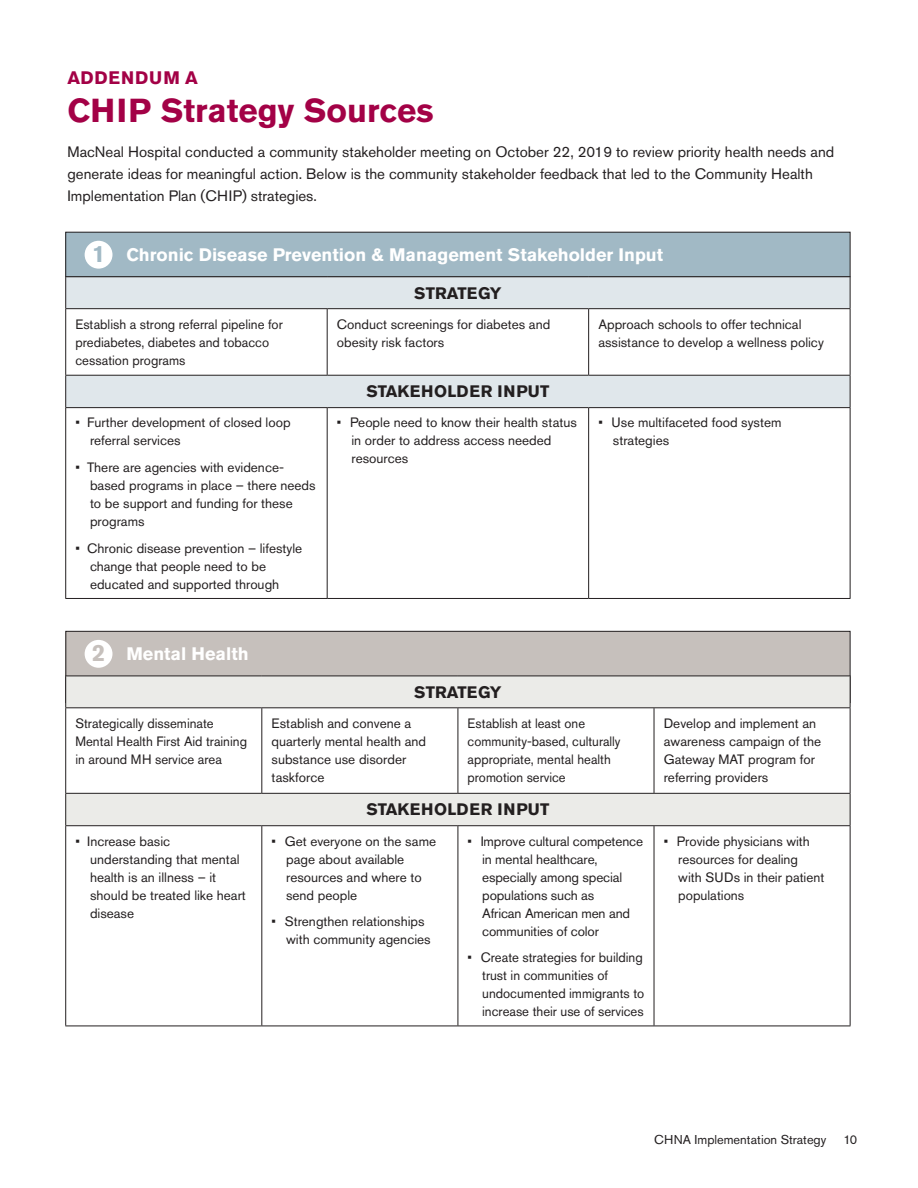
<style>
.page{position:relative;width:918px;height:1188px;background:#fff}
.page>*{position:absolute;margin:0;border:0;box-sizing:border-box;transform-origin:0 0}
.t1{font:700 33px "Akzidenz Grotesk Pro";color:#a30146}
.FACT_HEADERS{font:700 23.4px "Akzidenz Grotesk Pro";color:#c6c0bc}
.FACT_HEADERS-2{font:700 23.4px "Akzidenz Grotesk Pro";color:#a1b9c5}
.FACT_HEADERS-3{font:700 18px "Akzidenz Grotesk Pro";color:#fff}
.t2{font:700 18px "Akzidenz Grotesk Pro";letter-spacing:.05em;color:#a30146}
.TEXT{font:700 16.5px "Akzidenz Grotesk Pro";letter-spacing:.01em;color:#231f20}
.TEXT-2{font:15px/21.8px "Akzidenz Grotesk Pro";color:#231f20}
.FACTS{font:13.5px/18px "Akzidenz Grotesk Pro";color:#231f20}
.TEXT-3{font:13.5px/18px "Akzidenz Grotesk Pro";color:#231f20}
.TEXT-4{font:13.5px/18px "Akzidenz Grotesk Pro";color:#231f20;scale:.96 1}
.t3{font:12.75px "Akzidenz Grotesk Pro";color:#231f20}
</style>
<div class="page">
<div style="left:66px;top:631px;width:784px;height:72px;background:#c6c0bc"></div>
<div style="left:65px;top:631px;width:785px;height:72px;border:1px solid #231f20"></div>
<div style="left:66px;top:677px;width:784px;height:30px;background:#ebebe8"></div>
<svg style="left:66px;top:708px;width:784px;height:318px"></svg>
<hr style="left:65px;top:676px;width:197px;height:1px;background:#231f20">
<hr style="left:65px;top:676px;width:1px;height:31px;background:#231f20">
<hr style="left:262px;top:676px;width:196px;height:1px;background:#231f20">
<hr style="left:458px;top:676px;width:196px;height:1px;background:#231f20">
<hr style="left:654px;top:676px;width:197px;height:1px;background:#231f20">
<hr style="left:850px;top:676px;width:1px;height:31px;background:#231f20">
<hr style="left:65px;top:707px;width:197px;height:1px;background:#231f20">
<hr style="left:65px;top:708px;width:1px;height:85px;background:#231f20">
<hr style="left:262px;top:707px;width:196px;height:1px;background:#231f20">
<hr style="left:261px;top:708px;width:1px;height:85px;background:#231f20">
<hr style="left:458px;top:707px;width:196px;height:1px;background:#231f20">
<hr style="left:458px;top:708px;width:1px;height:85px;background:#231f20">
<hr style="left:654px;top:707px;width:197px;height:1px;background:#231f20">
<hr style="left:654px;top:708px;width:1px;height:85px;background:#231f20">
<hr style="left:850px;top:708px;width:1px;height:85px;background:#231f20">
<hr style="left:65px;top:793px;width:197px;height:1px;background:#231f20">
<hr style="left:65px;top:794px;width:1px;height:31px;background:#231f20">
<hr style="left:262px;top:793px;width:196px;height:1px;background:#231f20">
<hr style="left:458px;top:793px;width:196px;height:1px;background:#231f20">
<hr style="left:654px;top:793px;width:197px;height:1px;background:#231f20">
<hr style="left:850px;top:794px;width:1px;height:31px;background:#231f20">
<hr style="left:65px;top:825px;width:197px;height:1px;background:#231f20">
<hr style="left:65px;top:826px;width:1px;height:200px;background:#231f20">
<hr style="left:262px;top:825px;width:196px;height:1px;background:#231f20">
<hr style="left:261px;top:826px;width:1px;height:200px;background:#231f20">
<hr style="left:458px;top:825px;width:196px;height:1px;background:#231f20">
<hr style="left:458px;top:826px;width:1px;height:200px;background:#231f20">
<hr style="left:654px;top:825px;width:197px;height:1px;background:#231f20">
<hr style="left:654px;top:826px;width:1px;height:200px;background:#231f20">
<hr style="left:850px;top:826px;width:1px;height:200px;background:#231f20">
<hr style="left:65px;top:1026px;width:197px;height:1px;background:#231f20">
<hr style="left:262px;top:1026px;width:196px;height:1px;background:#231f20">
<hr style="left:458px;top:1026px;width:196px;height:1px;background:#231f20">
<hr style="left:654px;top:1026px;width:197px;height:1px;background:#231f20">
<div style="left:85px;top:640px;width:27px;height:28px;background:#fff;border-radius:50%"></div>
<div style="left:66px;top:232px;width:784px;height:45px;background:#a1b9c5"></div>
<div style="left:65px;top:232px;width:785px;height:45px;border:1px solid #231f20"></div>
<div style="left:66px;top:277px;width:784px;height:31px;background:#e0e7eb"></div>
<svg style="left:66px;top:309px;width:784px;height:289px"></svg>
<hr style="left:65px;top:276px;width:262px;height:1px;background:#231f20">
<hr style="left:65px;top:277px;width:1px;height:31px;background:#231f20">
<hr style="left:327px;top:276px;width:262px;height:1px;background:#231f20">
<hr style="left:589px;top:276px;width:261px;height:1px;background:#231f20">
<hr style="left:850px;top:277px;width:1px;height:31px;background:#231f20">
<hr style="left:65px;top:308px;width:262px;height:1px;background:#231f20">
<hr style="left:65px;top:309px;width:1px;height:66px;background:#231f20">
<hr style="left:327px;top:308px;width:262px;height:1px;background:#231f20">
<hr style="left:327px;top:309px;width:1px;height:66px;background:#231f20">
<hr style="left:589px;top:308px;width:261px;height:1px;background:#231f20">
<hr style="left:588px;top:309px;width:1px;height:66px;background:#231f20">
<hr style="left:850px;top:309px;width:1px;height:66px;background:#231f20">
<hr style="left:65px;top:375px;width:262px;height:1px;background:#231f20">
<hr style="left:65px;top:376px;width:1px;height:31px;background:#231f20">
<hr style="left:327px;top:375px;width:262px;height:1px;background:#231f20">
<hr style="left:589px;top:375px;width:261px;height:1px;background:#231f20">
<hr style="left:850px;top:376px;width:1px;height:31px;background:#231f20">
<hr style="left:65px;top:407px;width:262px;height:1px;background:#231f20">
<hr style="left:65px;top:408px;width:1px;height:190px;background:#231f20">
<hr style="left:327px;top:407px;width:262px;height:1px;background:#231f20">
<hr style="left:327px;top:408px;width:1px;height:190px;background:#231f20">
<hr style="left:589px;top:407px;width:261px;height:1px;background:#231f20">
<hr style="left:588px;top:408px;width:1px;height:190px;background:#231f20">
<hr style="left:850px;top:408px;width:1px;height:190px;background:#231f20">
<hr style="left:65px;top:598px;width:262px;height:1px;background:#231f20">
<hr style="left:327px;top:598px;width:262px;height:1px;background:#231f20">
<hr style="left:589px;top:598px;width:261px;height:1px;background:#231f20">
<div style="left:85px;top:241px;width:27px;height:28px;background:#fff;border-radius:50%"></div>
<p class="t2" style="left:68px;top:66px;width:132px">ADDENDUM A</p>
<p class="t1" style="left:68px;top:89px;width:368px">CHIP Strategy Sources</p>
<p class="TEXT-2" style="left:68px;top:141px;width:768px">MacNeal Hospital conducted a community stakeholder meeting on October 22, 2019 to review priority health needs and generate ideas for meaningful action. Below is the community stakeholder feedback that led to the Community Health<br>Implementation Plan (CHIP) strategies.</p>
<p class="FACT_HEADERS-2" style="left:92px;top:239px;width:15px">1</p>
<p class="FACT_HEADERS-3" style="left:126px;top:243px;width:538px">Chronic Disease Prevention &amp; Management Stakeholder Input</p>
<p class="TEXT" style="left:414px;top:282px;width:89px">STRATEGY</p>
<p class="TEXT-3" style="left:75px;top:315px;width:209px">Establish a strong referral pipeline for prediabetes, diabetes and tobacco cessation programs</p>
<p class="TEXT-3" style="left:337px;top:315px;width:215px">Conduct screenings for diabetes and obesity risk factors</p>
<p class="TEXT-3" style="left:598px;top:315px;width:227px">Approach schools to offer technical assistance to develop a wellness policy</p>
<p class="TEXT" style="left:366px;top:381px;width:185px">STAKEHOLDER INPUT</p>
<p class="FACTS" style="left:90px;top:414px;width:202px;text-indent:-15px">• Further development of closed loop referral services</p>
<p class="FACTS" style="left:90px;top:458px;width:227px;text-indent:-15px">• There are agencies with evidence&shy;based programs in place – there needs to be support and funding for these programs</p>
<p class="FACTS" style="left:90px;top:539px;width:214px;text-indent:-15px">• Chronic disease prevention – lifestyle change that people need to be educated and supported through</p>
<p class="FACTS" style="left:351px;top:414px;width:227px;text-indent:-15px">• People need to know their health status in order to address access needed resources</p>
<p class="FACTS" style="left:613px;top:414px;width:170px;text-indent:-15px">• Use multifaceted food system strategies</p>
<p class="FACT_HEADERS" style="left:92px;top:638px;width:15px">2</p>
<p class="FACT_HEADERS-3" style="left:126px;top:642px;width:124px">Mental Health</p>
<p class="TEXT" style="left:414px;top:682px;width:89px">STRATEGY</p>
<p class="TEXT-3" style="left:75px;top:714px;width:173px">Strategically disseminate<br>Mental Health First Aid training in around MH service area</p>
<p class="TEXT-3" style="left:272px;top:714px;width:156px">Establish and convene a quarterly mental health and substance use disorder taskforce</p>
<p class="TEXT-4" style="left:468px;top:714px;width:161px">Establish at least one community-based, culturally appropriate, mental health promotion service</p>
<p class="TEXT-3" style="left:664px;top:714px;width:159px">Develop and implement an awareness campaign of the<br>Gateway MAT program for referring providers</p>
<p class="TEXT" style="left:366px;top:799px;width:185px">STAKEHOLDER INPUT</p>
<p class="FACTS" style="left:90px;top:832px;width:157px;text-indent:-15px">• Increase basic understanding that mental health is an illness – it should be treated like heart disease</p>
<p class="FACTS" style="left:286px;top:832px;width:151px;text-indent:-15px">• Get everyone on the same page about available resources and where to send people</p>
<p class="FACTS" style="left:286px;top:912px;width:146px;text-indent:-15px">• Strengthen relationships with community agencies</p>
<p class="FACTS" style="left:482px;top:832px;width:162px;text-indent:-15px">• Improve cultural competence in mental healthcare, especially among special populations such as<br>African American men and communities of color</p>
<p class="FACTS" style="left:482px;top:948px;width:164px;text-indent:-15px">• Create strategies for building trust in communities of undocumented immigrants to increase their use of services</p>
<p class="FACTS" style="left:678px;top:832px;width:147px;text-indent:-15px">• Provide physicians with resources for dealing with SUDs in their patient populations</p>
<p class="t3" style="left:654px;top:1131px;width:174px">CHNA Implementation Strategy</p>
<p class="t3" style="left:844px;top:1131px;width:15px">10</p>
</div>
